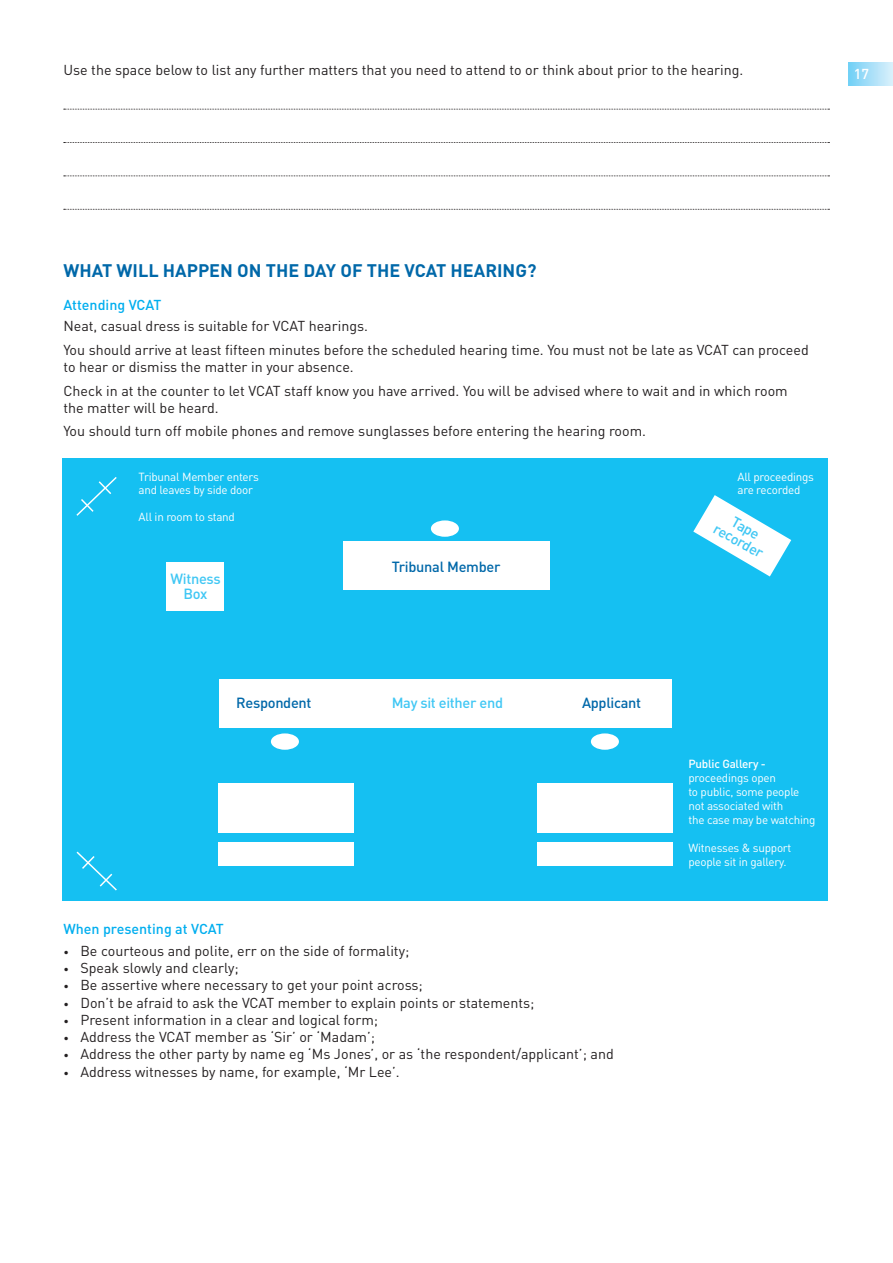
<style>
.page{position:relative;width:893px;height:1263px;background:#fff}
.page>*{position:absolute;margin:0;border:0;box-sizing:border-box;transform-origin:0 0}
.t1{font:700 18px "DIN";color:#0068a9}
.t2{font:500 14.55px/14.5px "DIN";letter-spacing:-.02em;color:#40c7f4;text-align:center}
.t3{font:500 14.55px "DIN";letter-spacing:-.02em;color:#0068a9}
.t4{font:14.25px/23.7px "DIN";color:#231f20}
.t5{font:500 14.25px "DIN";color:#00aeef}
.t6{font:500 14.25px "DIN";color:#fff}
.t7{font:11.7px/14px "DIN";letter-spacing:-.02em;color:#fff}
.t8{font:500 11.7px "DIN";letter-spacing:-.02em;color:#fff}
.s1{font-size:10.5px}
</style>
<div class="page">
<div style="left:849px;top:62px;width:44px;height:23px;background:linear-gradient(to right,#74d0f6,#d9f0fb)"></div>
<svg style="left:64px;top:109px;width:765px;height:1px"></svg>
<svg style="left:64px;top:142px;width:765px;height:1px"></svg>
<svg style="left:64px;top:176px;width:765px;height:1px"></svg>
<svg style="left:64px;top:209px;width:765px;height:1px"></svg>
<div style="left:63px;top:458px;width:765px;height:442px;background:#15c0f2"></div>
<div style="left:343px;top:541px;width:207px;height:49px;background:#fff"></div>
<div style="left:219px;top:679px;width:453px;height:49px;background:#fff"></div>
<div style="left:219px;top:783px;width:135px;height:49px;background:#fff"></div>
<div style="left:219px;top:842px;width:135px;height:24px;background:#fff"></div>
<div style="left:537px;top:783px;width:135px;height:49px;background:#fff"></div>
<div style="left:537px;top:842px;width:135px;height:24px;background:#fff"></div>
<div style="left:431px;top:520px;width:28px;height:17px;background:#fff;border-radius:50%"></div>
<div style="left:271px;top:733px;width:28px;height:17px;background:#fff;border-radius:50%"></div>
<div style="left:591px;top:733px;width:28px;height:17px;background:#fff;border-radius:50%"></div>
<div style="left:166px;top:562px;width:58px;height:49px;background:#fff"></div>
<svg style="left:693px;top:495px;width:98px;height:81px"></svg>
<svg style="left:76px;top:477px;width:41px;height:39px"></svg>
<svg style="left:76px;top:851px;width:41px;height:40px"></svg>
<p class="t4" style="left:63px;top:58px;width:681px">Use the space below to list any further matters that you need to attend to or think about prior to the hearing.</p>
<p class="t6" style="left:854px;top:64px;width:17px">17</p>
<p class="t1" style="left:63px;top:259px;width:475px">WHAT WILL HAPPEN ON THE DAY OF THE VCAT HEARING?</p>
<p class="t5" style="left:63px;top:295px;width:100px">Attending VCAT</p>
<p class="t4" style="left:63px;top:314px;width:747px">Neat, casual dress is suitable for VCAT hearings.<br>You should arrive at least fifteen minutes before the scheduled hearing time. You must not be late as VCAT can proceed</p>
<p class="t4" style="left:63px;top:355px;width:726px">to hear or dismiss the matter in your absence.<br>Check in at the counter to let VCAT staff know you have arrived. You will be advised where to wait and in which room</p>
<p class="t4" style="left:63px;top:396px;width:584px">the matter will be heard.<br>You should turn off mobile phones and remove sunglasses before entering the hearing room.</p>
<p class="t7" style="left:139px;top:469px;width:122px">Tribunal Member enters and leaves by side door</p>
<p class="t7" style="left:737px;top:469px;width:78px">All proceedings are recorded</p>
<p class="t7" style="left:139px;top:509px;width:98px">All in room to stand</p>
<p class="t2" style="left:170px;top:571px;width:52px">Witness<br>Box</p>
<p class="t3" style="left:392px;top:557px;width:110px">Tribunal Member</p>
<p class="t3" style="left:236px;top:693px;width:77px">Respondent</p>
<p class="t2" style="left:392px;top:695px;width:113px">May sit either end</p>
<p class="t3" style="left:582px;top:693px;width:61px">Applicant</p>
<p class="t5" style="left:63px;top:920px;width:162px">When presenting at VCAT</p>
<p class="t4" style="left:63px;top:939px;width:347px"><span class="s1">•</span> Be courteous and polite, err on the side of formality;</p>
<p class="t4" style="left:63px;top:956px;width:177px"><span class="s1">•</span> Speak slowly and clearly;</p>
<p class="t4" style="left:63px;top:973px;width:361px"><span class="s1">•</span> Be assertive where necessary to get your point across;</p>
<p class="t4" style="left:63px;top:990px;width:473px"><span class="s1">•</span> Don’t be afraid to ask the VCAT member to explain points or statements;</p>
<p class="t4" style="left:63px;top:1008px;width:316px"><span class="s1">•</span> Present information in a clear and logical form;</p>
<p class="t4" style="left:63px;top:1025px;width:313px"><span class="s1">•</span> Address the VCAT member as ‘Sir’ or ‘Madam’;</p>
<p class="t4" style="left:63px;top:1042px;width:552px"><span class="s1">•</span> Address the other party by name eg ‘Ms Jones’, or as ‘the respondent/applicant’; and</p>
<p class="t4" style="left:63px;top:1059px;width:338px"><span class="s1">•</span> Address witnesses by name, for example, ‘Mr Lee’.</p>
<p class="t2" style="left:725px;top:508px;width:56px;rotate:29deg">Tape recorder</p>
<p class="t8" style="left:688px;top:756px;width:79px">Public Gallery -</p>
<p class="t7" style="left:688px;top:771px;width:129px">proceedings open<br>to public, some people not associated with<br>the case may be watching</p>
<p class="t7" style="left:688px;top:840px;width:105px">Witnesses &amp; support people sit in gallery.</p>
</div>
